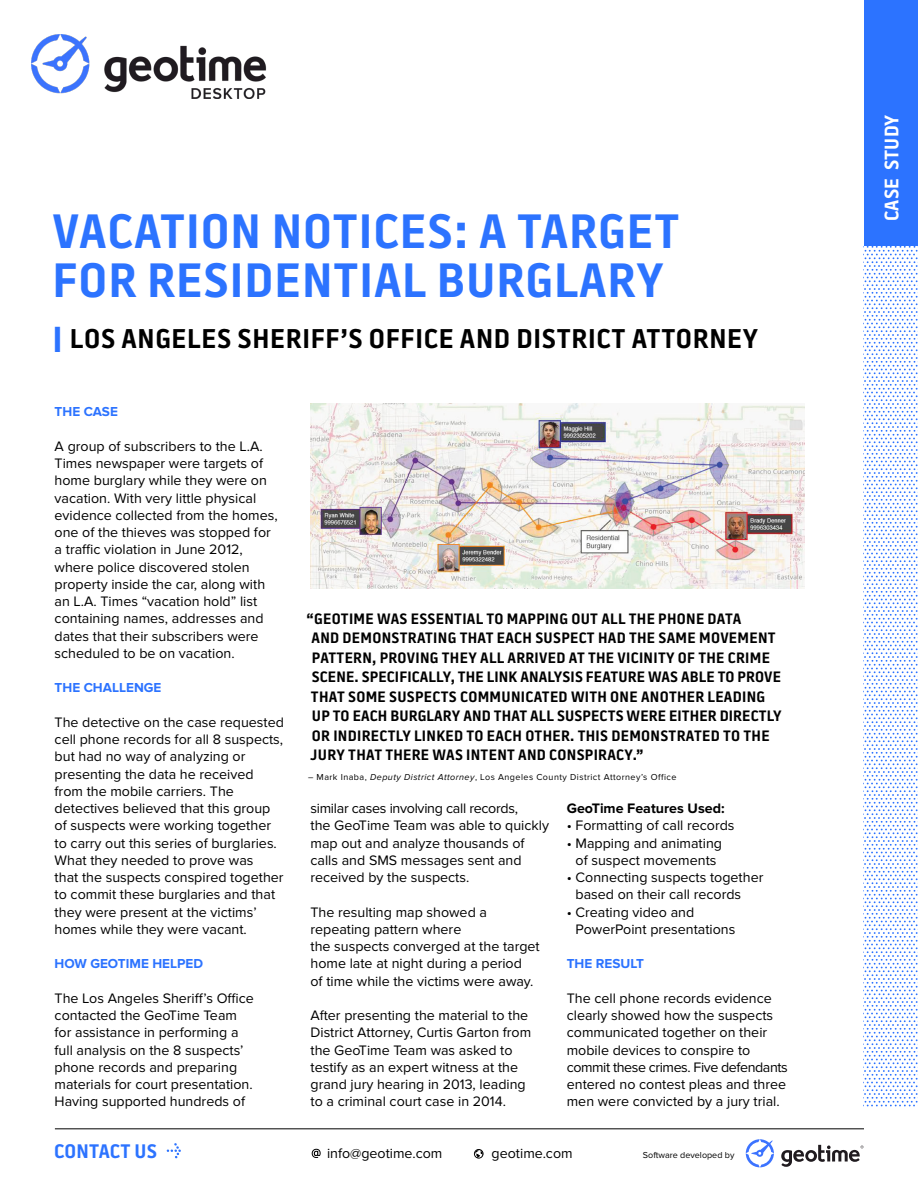
<style>
.page{position:relative;width:918px;height:1188px;background:#fff}
.page>*{position:absolute;margin:0;border:0;box-sizing:border-box;transform-origin:0 0}
.t1{font:700 48px/49.5px "Battersea SANS";letter-spacing:.02em;color:#2c73ff}
.t2{font:700 27px "Battersea SANS";letter-spacing:.025em;color:#000}
.t3{font:700 19.5px "Battersea SANS";letter-spacing:.01em;color:#fff}
.t4{font:700 19.5px "Battersea SANS";letter-spacing:.01em;color:#2c73ff}
.t5{font:700 15px/19.5px "Battersea SANS";letter-spacing:.02em;color:#000}
.t6{font:14.25px/17.2px "Proxima Nova";color:#000}
.t7{font:700 14.25px "Proxima Nova";color:#000}
.t8{font:700 13.5px "Proxima Nova";color:#2c73ff}
.t9{font:9px "Proxima Nova";letter-spacing:.05em;color:#000}
.t10{font:9px "Proxima Nova";color:#000}
.s1{font-size:36px;color:#2c73ff}
.s2{font-style:italic}
</style>
<div class="page">
<img style="left:31px;top:34px;width:236px;height:64px">
<div style="left:864px;top:0;width:54px;height:246px;background:#2c73ff"></div>
<svg style="left:863px;top:246px;width:55px;height:861px"></svg>
<svg style="left:746px;top:1139px;width:28px;height:28px"></svg>
<svg style="left:781px;top:1145px;width:83px;height:22px"></svg>
<hr style="left:55px;top:1129px;width:809px;height:1px;background:#000">
<svg style="left:312px;top:1149px;width:9px;height:9px"></svg>
<svg style="left:474px;top:1149px;width:10px;height:10px"></svg>
<svg style="left:167px;top:1143px;width:14px;height:15px"></svg>
<img style="left:310px;top:404px;width:495px;height:185px">
<h1 class="t1" style="left:53px;top:208px;width:628px">VACATION NOTICES: A TARGET<br>FOR RESIDENTIAL BURGLARY</h1>
<h2 class="t2" style="left:53px;top:320px;width:707px"><span class="s1">I</span> LOS ANGELES SHERIFF’S OFFICE AND DISTRICT ATTORNEY</h2>
<p class="t8" style="left:55px;top:404px;width:65px">THE CASE</p>
<p class="t6" style="left:55px;top:438px;width:225px">A group of subscribers to the L.A.<br>Times newspaper were targets of home burglary while they were on vacation. With very little physical evidence collected from the homes, one of the thieves was stopped for a traffic violation in June 2012, where police discovered stolen property inside the car, along with an L.A. Times “vacation hold” list containing names, addresses and dates that their subscribers were scheduled to be on vacation.</p>
<p class="t8" style="left:55px;top:680px;width:108px">THE CHALLENGE</p>
<p class="t6" style="left:55px;top:714px;width:231px">The detective on the case requested cell phone records for all 8 suspects, but had no way of analyzing or presenting the data he received from the mobile carriers. The detectives believed that this group of suspects were working together to carry out this series of burglaries.<br>What they needed to prove was<br>that the suspects conspired together to commit these burglaries and that they were present at the victims’ homes while they were vacant.</p>
<p class="t8" style="left:55px;top:956px;width:150px">HOW GEOTIME HELPED</p>
<p class="t6" style="left:55px;top:990px;width:201px">The Los Angeles Sheriff’s Office contacted the GeoTime Team for assistance in performing a full analysis on the 8 suspects’ phone records and preparing materials for court presentation.<br>Having supported hundreds of</p>
<p class="t5" style="left:306px;top:609px;width:477px">“GEOTIME WAS ESSENTIAL TO MAPPING OUT ALL THE PHONE DATA<br>AND DEMONSTRATING THAT EACH SUSPECT HAD THE SAME MOVEMENT PATTERN, PROVING THEY ALL ARRIVED AT THE VICINITY OF THE CRIME SCENE. SPECIFICALLY, THE LINK ANALYSIS FEATURE WAS ABLE TO PROVE THAT SOME SUSPECTS COMMUNICATED WITH ONE ANOTHER LEADING UP TO EACH BURGLARY AND THAT ALL SUSPECTS WERE EITHER DIRECTLY OR INDIRECTLY LINKED TO EACH OTHER. THIS DEMONSTRATED TO THE JURY THAT THERE WAS INTENT AND CONSPIRACY.”</p>
<p class="t9" style="left:308px;top:771px;width:370px">– Mark Inaba, <span class="s2">Deputy District Attorney</span>, Los Angeles County District Attorney’s Office</p>
<p class="t7" style="left:567px;top:800px;width:159px">GeoTime Features Used:</p>
<p class="t6" style="left:567px;top:817px;width:169px">• Formatting of call records</p>
<p class="t6" style="left:567px;top:834px;width:157px;text-align:center">• Mapping and animating of suspect movements</p>
<p class="t6" style="left:576px;top:869px;width:189px;text-indent:-9px">• Connecting suspects together based on their call records</p>
<p class="t6" style="left:576px;top:903px;width:161px;text-indent:-9px">• Creating video and<br>PowerPoint presentations</p>
<p class="t8" style="left:567px;top:956px;width:79px">THE RESULT</p>
<p class="t6" style="left:567px;top:990px;width:223px">The cell phone records evidence clearly showed how the suspects communicated together on their mobile devices to conspire to commit these crimes. Five defendants entered no contest pleas and three men were convicted by a jury trial.</p>
<p class="t6" style="left:310px;top:800px;width:240px">similar cases involving call records,<br>the GeoTime Team was able to quickly map out and analyze thousands of calls and SMS messages sent and received by the suspects.</p>
<p class="t6" style="left:310px;top:903px;width:231px">The resulting map showed a repeating pattern where<br>the suspects converged at the target home late at night during a period<br>of time while the victims were away.</p>
<p class="t6" style="left:310px;top:1007px;width:222px">After presenting the material to the District Attorney, Curtis Garton from the GeoTime Team was asked to testify as an expert witness at the grand jury hearing in 2013, leading to a criminal court case in 2014.</p>
<h3 class="t4" style="left:54px;top:1138px;width:105px">CONTACT US</h3>
<p class="t6" style="left:327px;top:1145px;width:117px">info@geotime.com</p>
<p class="t6" style="left:492px;top:1145px;width:83px">geotime.com</p>
<p class="t10" style="left:643px;top:1150px;width:93px">Software developed by</p>
<h3 class="t3" style="left:878px;top:221px;width:108px;rotate:-90deg">CASE STUDY</h3>
</div>
